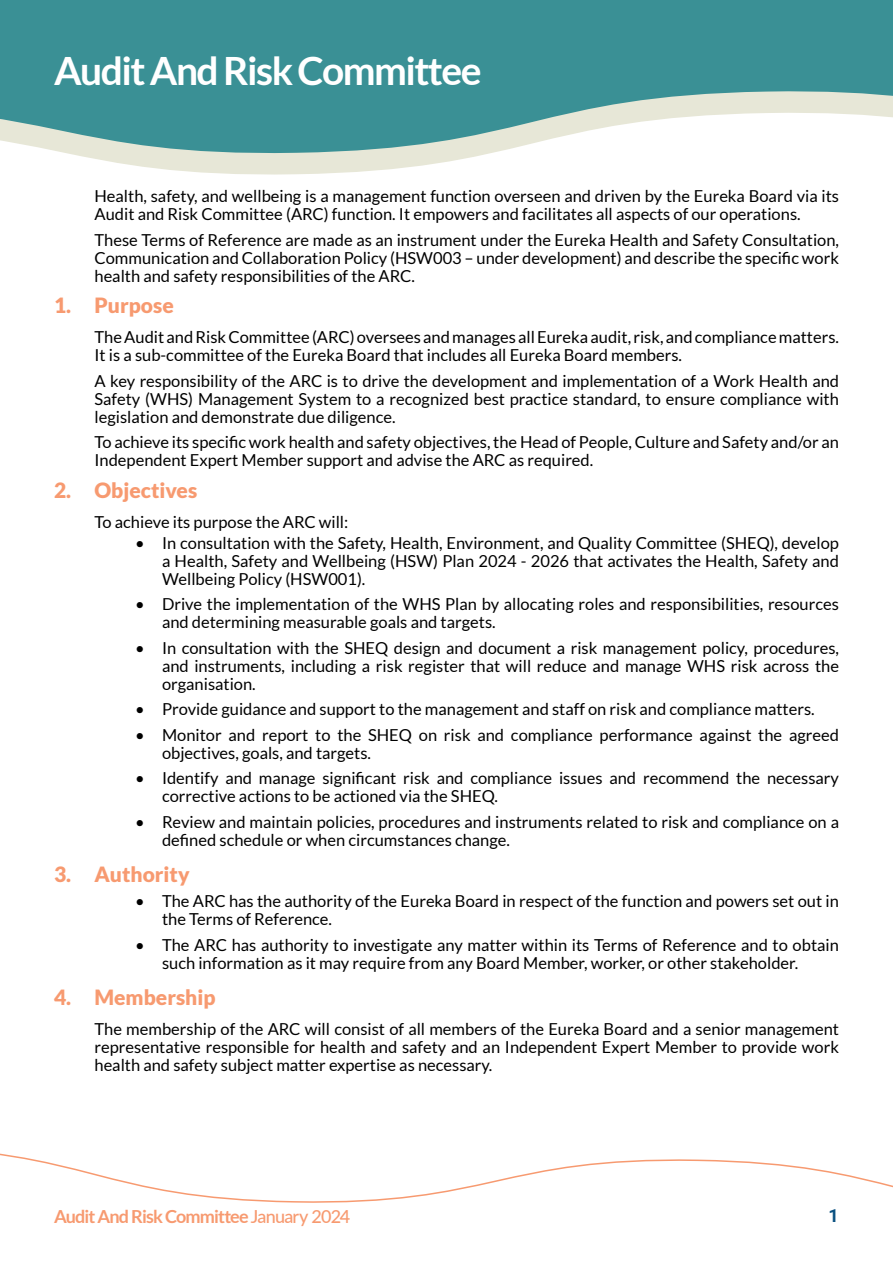
<style>
.page{position:relative;width:893px;height:1263px;background:#fff}
.page>*{position:absolute;margin:0;border:0;box-sizing:border-box;transform-origin:0 0}
.t1{font:700 39px "Lato";letter-spacing:-.04em;color:#fff}
.t2{font:900 21px "Lato";color:#f79a70}
.t3{font:700 18px "Lato";letter-spacing:-.05em;color:#f79a70}
.t4{font:700 18px "Roboto";color:#0a5181}
.t5{font:16.5px/18px "Lato";color:#000}
.s1{font-weight:500}
</style>
<div class="page">
<svg style="left:86px;top:157px;width:386px;height:18px;fill:#e7e7d7"></svg>
<svg style="left:0;top:0;width:893px;height:157px;fill:#3a9095"></svg>
<svg style="left:0;top:1153px;width:893px;height:50px"></svg>
<h1 class="t1" style="left:54px;top:49px;width:429px">Audit And Risk Committee</h1>
<p class="t5" style="left:94px;top:187px;width:746px">Health, safety, and wellbeing is a management function overseen and driven by the Eureka Board via its<br>Audit and Risk Committee (ARC) function. It empowers and facilitates all aspects of our operations.</p>
<p class="t5" style="left:94px;top:231px;width:746px;text-align:justify">These Terms of Reference are made as an instrument under the Eureka Health and Safety Consultation, Communication and Collaboration Policy (HSW003 – under development) and describe the specific work health and safety responsibilities of the ARC.</p>
<p class="t2" style="left:54px;top:293px;width:121px">1. Purpose</p>
<p class="t5" style="left:94px;top:328px;width:746px">The Audit and Risk Committee (ARC) oversees and manages all Eureka audit, risk, and compliance matters.<br>It is a sub-committee of the Eureka Board that includes all Eureka Board members.</p>
<p class="t5" style="left:94px;top:372px;width:746px;text-align:justify">A key responsibility of the ARC is to drive the development and implementation of a Work Health and Safety (WHS) Management System to a recognized best practice standard, to ensure compliance with legislation and demonstrate due diligence.</p>
<p class="t5" style="left:94px;top:433px;width:746px">To achieve its specific work health and safety objectives, the Head of People, Culture and Safety and/or an<br>Independent Expert Member support and advise the ARC as required.</p>
<p class="t2" style="left:54px;top:478px;width:145px">2. Objectives</p>
<p class="t5" style="left:94px;top:513px;width:255px">To achieve its purpose the ARC will:</p>
<p class="t5" style="left:162px;top:534px;width:678px;text-align:justify;text-indent:-27px">• In consultation with the Safety, Health, Environment, and Quality Committee (SHEQ), develop a Health, Safety and Wellbeing (HSW) Plan 2024 - 2026 that activates the Health, Safety and Wellbeing Policy (HSW001).</p>
<p class="t5" style="left:162px;top:595px;width:678px;text-indent:-27px">• Drive the implementation of the WHS Plan by allocating roles and responsibilities, resources and determining measurable goals and targets.</p>
<p class="t5" style="left:162px;top:639px;width:678px;text-align:justify;text-indent:-27px">• In consultation with the SHEQ design and document a risk management policy, procedures, and instruments, including a risk register that will reduce and manage WHS risk across the organisation.</p>
<p class="t5" style="left:135px;top:700px;width:681px">• Provide guidance and support to the management and staff on risk and compliance matters.</p>
<p class="t5" style="left:162px;top:726px;width:678px;text-indent:-27px">• Monitor and report to the SHEQ on risk and compliance performance against the agreed objectives, goals, and targets.</p>
<p class="t5" style="left:162px;top:769px;width:678px;text-indent:-27px">• Identify and manage significant risk and compliance issues and recommend the necessary corrective actions to be actioned via the SHEQ.</p>
<p class="t5" style="left:162px;top:813px;width:678px;text-indent:-27px">• Review and maintain policies, procedures and instruments related to risk and compliance on a defined schedule or when circumstances change.</p>
<p class="t2" style="left:54px;top:862px;width:137px">3. Authority</p>
<p class="t5" style="left:162px;top:892px;width:678px;text-indent:-27px">• The ARC has the authority of the Eureka Board in respect of the function and powers set out in the Terms of Reference.</p>
<p class="t5" style="left:162px;top:936px;width:678px;text-indent:-27px">• The ARC has authority to investigate any matter within its Terms of Reference and to obtain such information as it may require from any Board Member, worker, or other stakeholder.</p>
<p class="t2" style="left:54px;top:985px;width:163px">4. Membership</p>
<p class="t5" style="left:94px;top:1020px;width:746px;text-align:justify">The membership of the ARC will consist of all members of the Eureka Board and a senior management representative responsible for health and safety and an Independent Expert Member to provide work health and safety subject matter expertise as necessary.</p>
<p class="t3" style="left:54px;top:1206px;width:298px">Audit And Risk Committee <span class="s1">January 2024</span></p>
<p class="t4" style="left:829px;top:1203px;width:12px">1</p>
</div>
